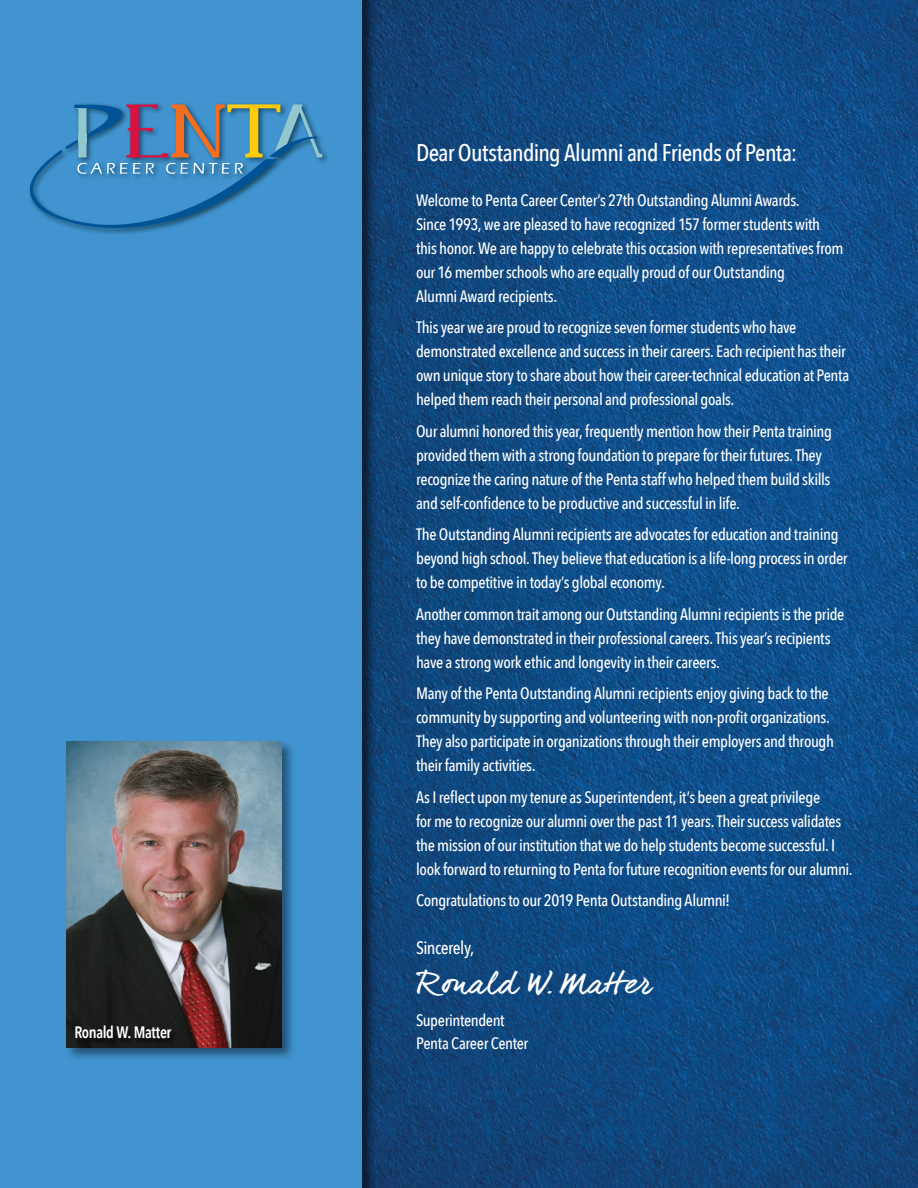
<style>
.page{position:relative;width:918px;height:1188px;background:#fff}
.page>*{position:absolute;margin:0;border:0;box-sizing:border-box;transform-origin:0 0}
.t1{font:30px "dear Joe 6";color:#fff;scale:1.1 1}
.t2{font:500 24px "Avenir Next Condensed";letter-spacing:-.03em;color:#fff}
.t3{font:500 18px "Avenir Next Condensed";letter-spacing:-.03em;color:#fff}
.t4{font:500 16.5px/24px "Avenir Next Condensed";letter-spacing:-.025em;color:#fff}
.t5{font:600 16.5px "Avenir Next Condensed";letter-spacing:-.025em;color:#fff;scale:.95 1}
</style>
<div class="page">
<img style="left:377px;top:0;width:541px;height:1188px">
<div style="left:0;top:0;width:377px;height:1188px;background:#07111d;opacity:.75"></div>
<div style="left:0;top:0;width:362px;height:1188px;background:#4194d0"></div>
<div style="left:28px;top:101px;width:301px;height:134px;background:#032331;opacity:.65"></div>
<svg style="left:30px;top:104px;width:292px;height:124px"></svg>
<div style="left:78px;top:134px;width:9px;height:9px;background:#92c7d0"></div>
<div style="left:64px;top:739px;width:232px;height:323px;background:#08101d;opacity:.51"></div>
<img style="left:66px;top:742px;width:216px;height:306px">
<div style="left:76px;top:1026px;width:101px;height:18px;background:#151313"></div>
<p class="t5" style="left:74px;top:1018px;width:104px">Ronald W. Matter</p>
<h2 class="t2" style="left:416px;top:138px;width:383px">Dear Outstanding Alumni and Friends of Penta:</h2>
<p class="t4" style="left:416px;top:188px;width:429px">Welcome to Penta Career Center’s 27th Outstanding Alumni Awards.<br>Since 1993, we are pleased to have recognized 157 former students with this honor. We are happy to celebrate this occasion with representatives from our 16 member schools who are equally proud of our Outstanding<br>Alumni Award recipients.</p>
<p class="t4" style="left:416px;top:315px;width:435px">This year we are proud to recognize seven former students who have demonstrated excellence and success in their careers. Each recipient has their own unique story to share about how their career-technical education at Penta helped them reach their personal and professional goals.</p>
<p class="t4" style="left:416px;top:419px;width:418px">Our alumni honored this year, frequently mention how their Penta training provided them with a strong foundation to prepare for their futures. They recognize the caring nature of the Penta staff who helped them build skills and self-confidence to be productive and successful in life.</p>
<p class="t4" style="left:416px;top:522px;width:433px">The Outstanding Alumni recipients are advocates for education and training beyond high school. They believe that education is a life-long process in order to be competitive in today’s global economy.</p>
<p class="t4" style="left:416px;top:602px;width:430px">Another common trait among our Outstanding Alumni recipients is the pride they have demonstrated in their professional careers. This year’s recipients have a strong work ethic and longevity in their careers.</p>
<p class="t4" style="left:416px;top:681px;width:419px">Many of the Penta Outstanding Alumni recipients enjoy giving back to the community by supporting and volunteering with non-profit organizations.<br>They also participate in organizations through their employers and through their family activities.</p>
<p class="t4" style="left:416px;top:785px;width:438px">As I reflect upon my tenure as Superintendent, it’s been a great privilege<br>for me to recognize our alumni over the past 11 years. Their success validates the mission of our institution that we do help students become successful. I look forward to returning to Penta for future recognition events for our alumni.</p>
<p class="t4" style="left:416px;top:888px;width:316px">Congratulations to our 2019 Penta Outstanding Alumni!</p>
<p class="t3" style="left:416px;top:937px;width:60px">Sincerely,</p>
<h1 class="t1" style="left:416px;top:965px;width:217px">Ronald W. Matter</h1>
<p class="t4" style="left:416px;top:1009px;width:114px;line-height:22.5px">Superintendent<br>Penta Career Center</p>
</div>
